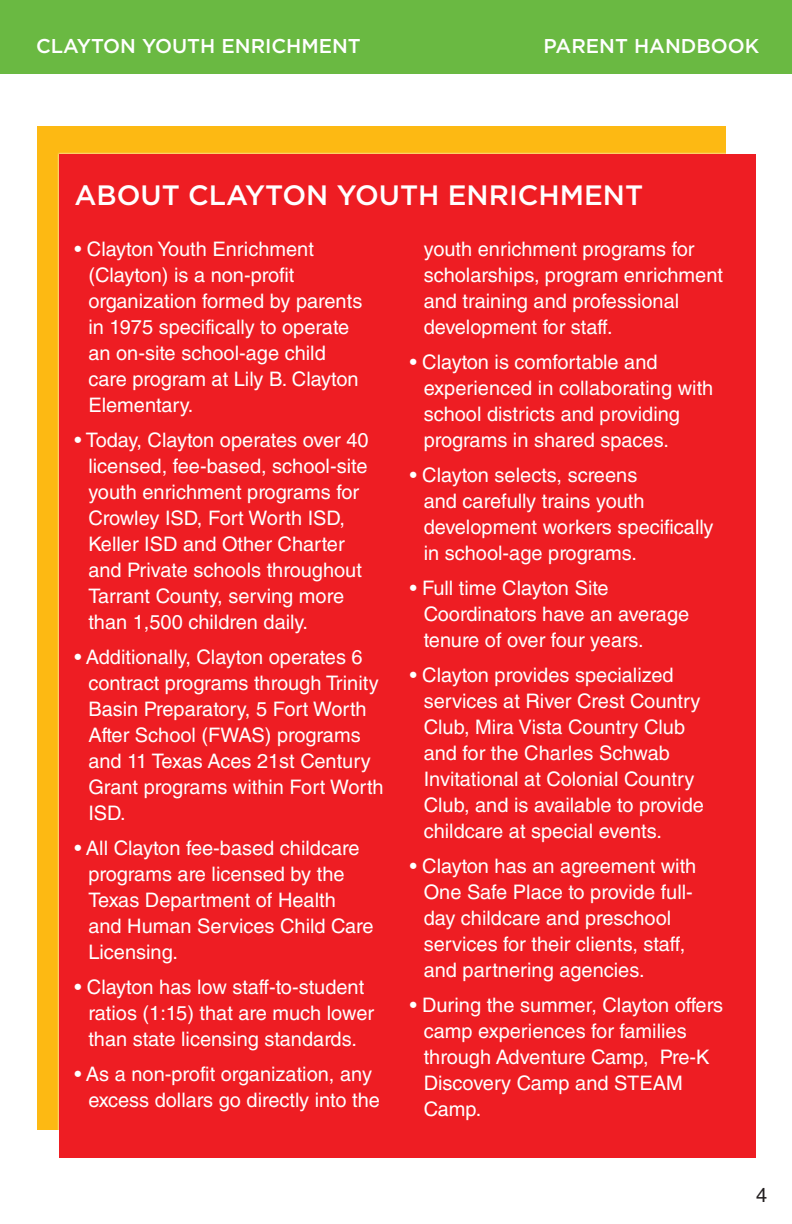
<style>
.page{position:relative;width:792px;height:1224px;background:#fff}
.page>*{position:absolute;margin:0;border:0;box-sizing:border-box;transform-origin:0 0}
.SUBHEADLINES{font:500 28px "Gotham";color:#fff}
.Indented_Body_Text{font:20px/26px "Helvetica LT Std";color:#fff}
.t1{font:500 20px "Gotham";color:#fff}
.t2{font:20px "Helvetica LT Std";color:#231f20}
</style>
<div class="page">
<div style="left:37px;top:126px;width:689px;height:1003px;background:#fdb913"></div>
<div style="left:59px;top:154px;width:697px;height:1003px;background:#ee1d23"></div>
<div style="left:0;top:0;width:792px;height:73px;background:#6ab942"></div>
<p class="t1" style="left:36px;top:33px;width:326px">CLAYTON YOUTH ENRICHMENT</p>
<p class="t1" style="left:544px;top:33px;width:217px">PARENT HANDBOOK</p>
<p class="SUBHEADLINES" style="left:74px;top:177px;width:570px">ABOUT CLAYTON YOUTH ENRICHMENT</p>
<p class="Indented_Body_Text" style="left:88px;top:236px;width:275px;text-indent:-14px">• Clayton Youth Enrichment (Clayton) is a non-profit organization formed by parents in 1975 specifically to operate an on-site school-age child care program at Lily B. Clayton<br>Elementary.</p>
<p class="Indented_Body_Text" style="left:88px;top:427px;width:282px;text-indent:-14px">• Today, Clayton operates over 40 licensed, fee-based, school-site youth enrichment programs for<br>Crowley ISD, Fort Worth ISD,<br>Keller ISD and Other Charter and Private schools throughout<br>Tarrant County, serving more than 1,500 children daily.</p>
<p class="Indented_Body_Text" style="left:88px;top:644px;width:297px;text-indent:-14px">• Additionally, Clayton operates 6 contract programs through Trinity<br>Basin Preparatory, 5 Fort Worth<br>After School (FWAS) programs and 11 Texas Aces 21st Century<br>Grant programs within Fort Worth<br>ISD.</p>
<p class="Indented_Body_Text" style="left:88px;top:835px;width:287px;text-indent:-14px">• All Clayton fee-based childcare programs are licensed by the<br>Texas Department of Health and Human Services Child Care<br>Licensing.</p>
<p class="Indented_Body_Text" style="left:88px;top:974px;width:287px;text-indent:-14px">• Clayton has low staff-to-student ratios (1:15) that are much lower than state licensing standards.</p>
<p class="Indented_Body_Text" style="left:88px;top:1061px;width:293px;text-indent:-14px">• As a non-profit organization, any excess dollars go directly into the</p>
<p class="Indented_Body_Text" style="left:424px;top:236px;width:301px">youth enrichment programs for scholarships, program enrichment and training and professional development for staff.</p>
<p class="Indented_Body_Text" style="left:424px;top:349px;width:291px;text-indent:-14px">• Clayton is comfortable and experienced in collaborating with school districts and providing programs in shared spaces.</p>
<p class="Indented_Body_Text" style="left:424px;top:462px;width:291px;text-indent:-14px">• Clayton selects, screens<br>and carefully trains youth development workers specifically in school-age programs.</p>
<p class="Indented_Body_Text" style="left:424px;top:575px;width:267px;text-indent:-14px">• Full time Clayton Site<br>Coordinators have an average tenure of over four years.</p>
<p class="Indented_Body_Text" style="left:424px;top:662px;width:282px;text-indent:-14px">• Clayton provides specialized services at River Crest Country<br>Club, Mira Vista Country Club and for the Charles Schwab<br>Invitational at Colonial Country<br>Club, and is available to provide childcare at special events.</p>
<p class="Indented_Body_Text" style="left:424px;top:853px;width:274px;text-indent:-14px">• Clayton has an agreement with<br>One Safe Place to provide full&shy;day childcare and preschool services for their clients, staff, and partnering agencies.</p>
<p class="Indented_Body_Text" style="left:424px;top:992px;width:301px;text-indent:-14px">• During the summer, Clayton offers camp experiences for families through Adventure Camp, Pre-K<br>Discovery Camp and STEAM<br>Camp.</p>
<p class="t2" style="left:756px;top:1184px;width:13px">4</p>
</div>
